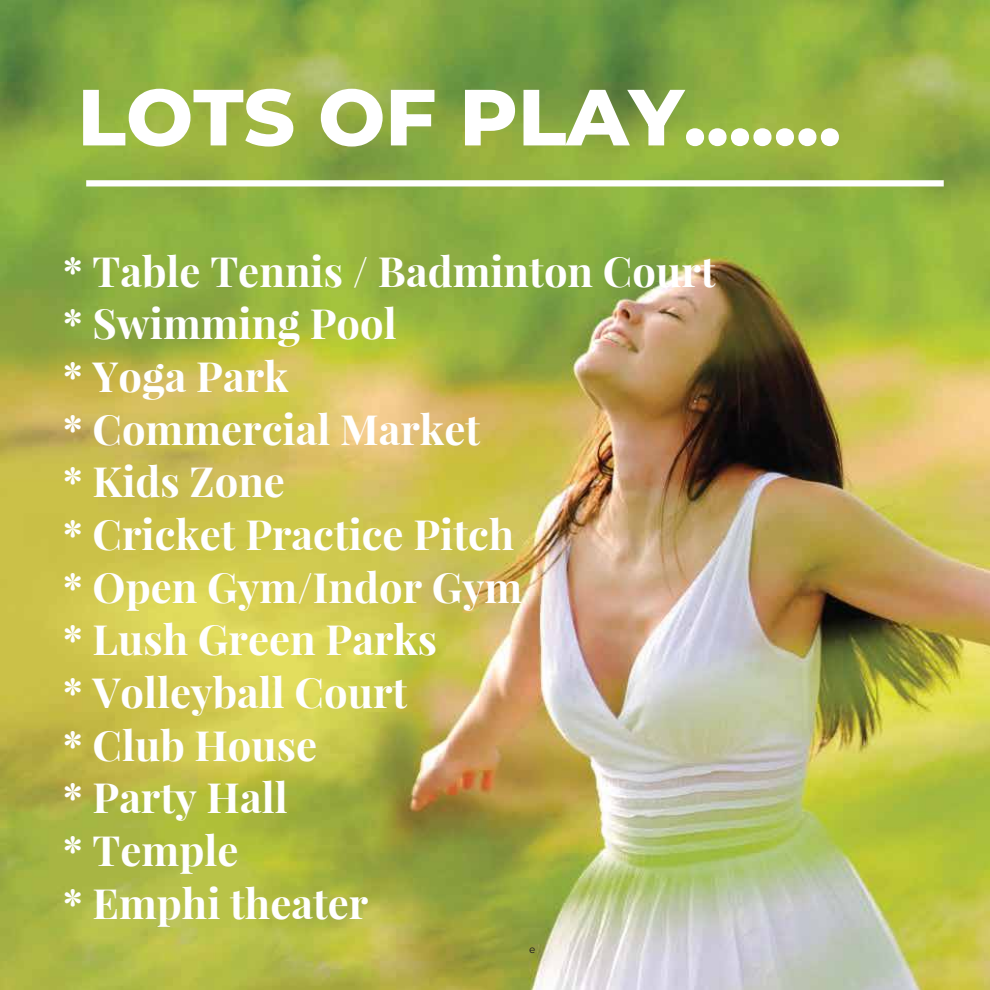
<style>
.page{position:relative;width:990px;height:990px;background:#fff}
.page>*{position:absolute;margin:0;border:0;box-sizing:border-box;transform-origin:0 0}
.t1{font:800 79.38px "Montserrat";color:#fff}
.t2{font:700 41.75px/52.6px "Playfair Display";color:#fff}
.t3{font:11.25px "Proxima Nova";color:#231f20}
</style>
<div class="page">
<img style="left:0;top:0;width:990px;height:990px">
<div style="left:86px;top:180px;width:858px;height:6px;background:#fff"></div>
<h1 class="t1" style="left:78px;top:64px;width:765px">LOTS OF PLAY.......</h1>
<p class="t2" style="left:63px;top:245px;width:654px">* Table Tennis / Badminton Court * Swimming Pool<br>* Yoga Park<br>* Commercial Market<br>* Kids Zone<br>* Cricket Practice Pitch<br>* Open Gym/Indor Gym<br>* Lush Green Parks<br>* Volleyball Court<br>* Club House<br>* Party Hall<br>* Temple<br>* Emphi theater</p>
<p class="t3" style="left:529px;top:944px;width:8px">e</p>
</div>
